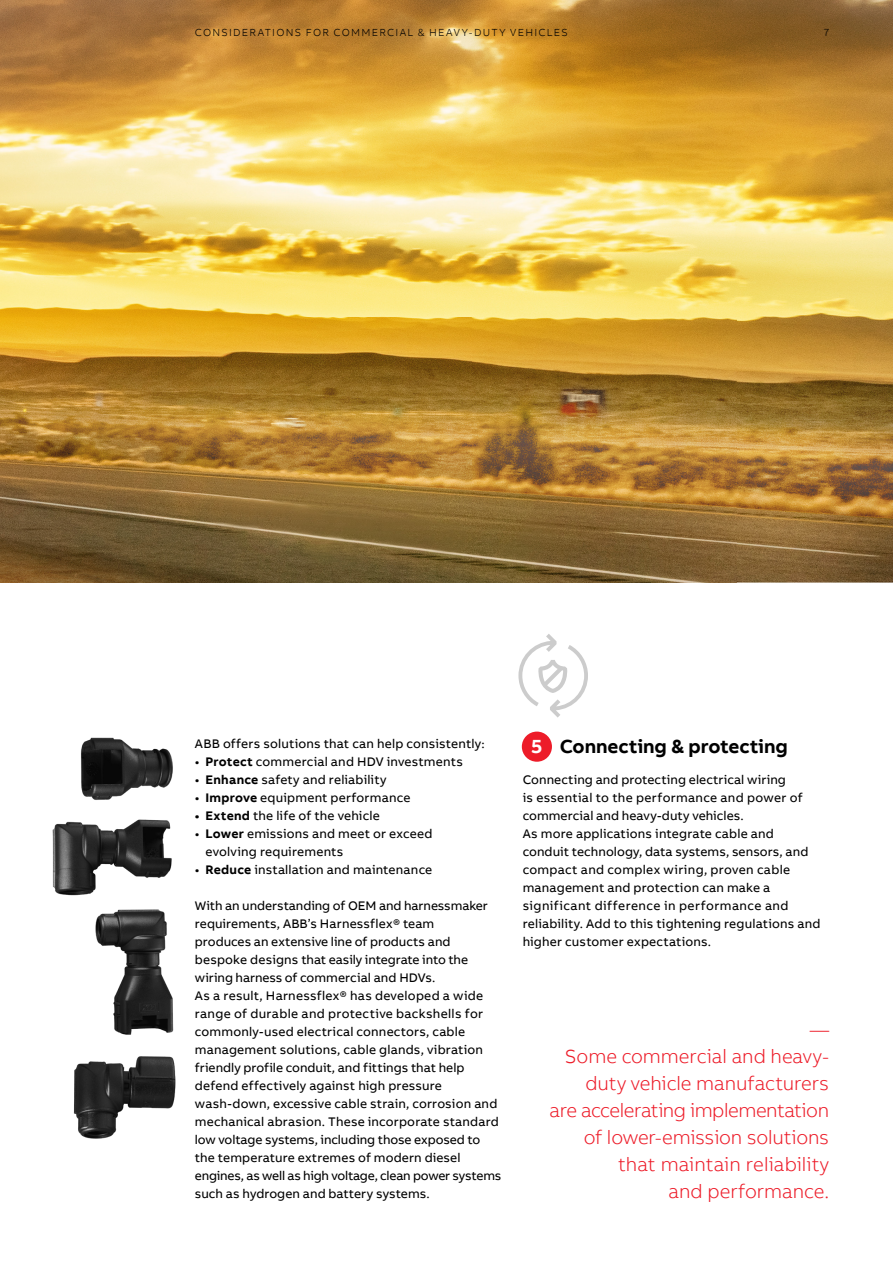
<style>
.page{position:relative;width:893px;height:1263px;background:#fff}
.page>*{position:absolute;margin:0;border:0;box-sizing:border-box;transform-origin:0 0}
.t1{font:300 19.5px/27px "AB Bvoice";letter-spacing:-.01em;color:#ed1c29;text-align:right;scale:2 1}
.t2{font:700 19.5px "AB Bvoice";letter-spacing:-.005em;color:#000}
.t3{font:12.75px/18px "AB Bvoice";letter-spacing:.01em;color:#000}
.t4{font:300 10.5px "AB Bvoice";letter-spacing:.12em;color:#000}
.s1{font-weight:700}
.s2{color:#fff}
</style>
<div class="page">
<img style="left:0;top:0;width:893px;height:583px">
<svg style="left:824px;top:29px;width:5px;height:7px"></svg>
<div style="left:522px;top:731px;width:30px;height:31px;background:#ed1c29;border-radius:50%"></div>
<svg style="left:518px;top:634px;width:70px;height:83px"></svg>
<img style="left:52px;top:737px;width:124px;height:402px">
<p class="t4" style="left:195px;top:26px;width:374px">CONSIDERATIONS FOR COMMERCIAL &amp; HEAVY-DUTY VEHICLES</p>
<p class="t4" style="left:824px;top:26px;width:7px">7</p>
<p class="t3" style="left:195px;top:735px;width:291px">ABB offers solutions that can help consistently:</p>
<p class="t3" style="left:195px;top:753px;width:270px">• <span class="s1">Protect</span> commercial and HDV investments</p>
<p class="t3" style="left:195px;top:771px;width:193px">• <span class="s1">Enhance</span> safety and reliability</p>
<p class="t3" style="left:195px;top:789px;width:217px">• <span class="s1">Improve</span> equipment performance</p>
<p class="t3" style="left:195px;top:807px;width:186px"><span class="s1">• Extend</span> the life of the vehicle</p>
<p class="t3" style="left:206px;top:825px;width:228px;text-indent:-11px">• <span class="s1">Lower</span> emissions and meet or exceed evolving requirements</p>
<p class="t3" style="left:195px;top:861px;width:239px">• <span class="s1">Reduce</span> installation and maintenance</p>
<p class="t3" style="left:195px;top:897px;width:308px">With an understanding of OEM and harnessmaker requirements, ABB’s Harnessflex® team<br>produces an extensive line of products and bespoke designs that easily integrate into the wiring harness of commercial and HDVs.<br>As a result, Harnessflex® has developed a wide range of durable and protective backshells for commonly-used electrical connectors, cable management solutions, cable glands, vibration friendly profile conduit, and fittings that help defend effectively against high pressure wash-down, excessive cable strain, corrosion and mechanical abrasion. These incorporate standard low voltage systems, including those exposed to the temperature extremes of modern diesel engines, as well as high voltage, clean power systems such as hydrogen and battery systems.</p>
<h1 class="t2" style="left:531px;top:734px;width:258px"><span class="s2">5</span> Connecting &amp; protecting</h1>
<p class="t3" style="left:523px;top:771px;width:299px">Connecting and protecting electrical wiring<br>is essential to the performance and power of commercial and heavy-duty vehicles.<br>As more applications integrate cable and conduit technology, data systems, sensors, and compact and complex wiring, proven cable management and protection can make a significant difference in performance and reliability. Add to this tightening regulations and higher customer expectations.</p>
<h1 class="t1" style="left:550px;top:1016px;width:141px">–<br>Some commercial and heavy&shy;duty vehicle manufacturers<br>are accelerating implementation of lower-emission solutions that maintain reliability<br>and performance.</h1>
</div>
